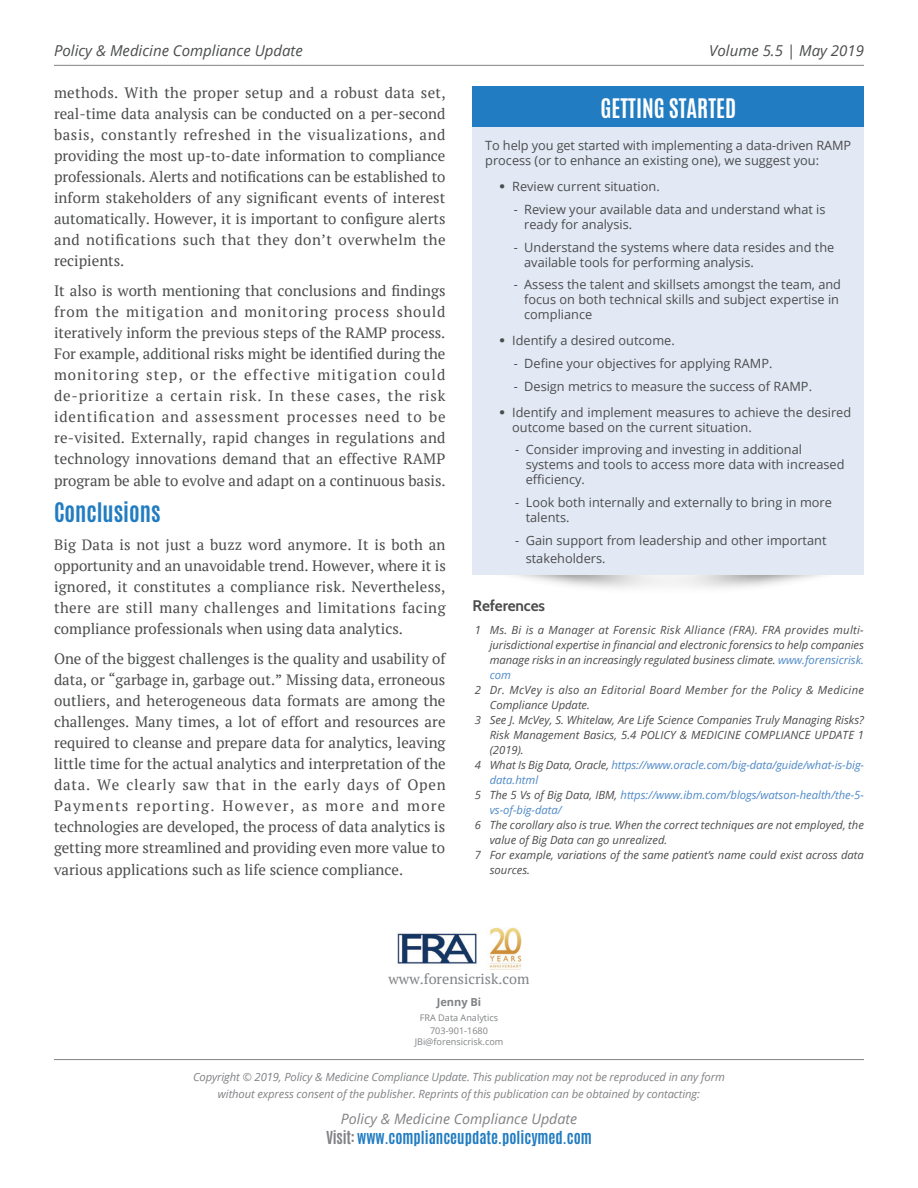
<style>
.page{position:relative;width:918px;height:1188px;background:#fff}
.page>*{position:absolute;margin:0;border:0;box-sizing:border-box;transform-origin:0 0}
.body{font:700 22.5px "Antonio";color:#fff}
.body-2{font:700 22.5px "Antonio";color:#217cc1}
.body-3{font:700 15.3px "Cabin";letter-spacing:-.01em;color:#4b4c4d}
.body-4{font:15px/21px "PT Serif";color:#4b4c4d;text-align:justify}
.t1{font:italic 15px "Open Sans";color:#4b4c4d}
.t2{font:700 15px "Antonio";color:#217cc1}
.Country_Disc{font:14.4px "PT Serif";color:#808285}
.t3{font:italic 14.25px "Open Sans";color:#808285}
.level_2_dash_bullet{font:12.75px/15px "Open Sans";color:#4b4c4d}
.body-5{font:12.75px/15px "Open Sans";letter-spacing:-.01em;color:#4b4c4d}
.footnotes{font:italic 11.25px/15px "Open Sans";color:#4b4c4d;text-align:justify}
.t4{font:italic 11.25px "Open Sans";letter-spacing:-.01em;color:#808285}
.footnotes-2{font:italic 11.25px/15px "Open Sans";color:#4f89c7}
.footnotes-3{font:italic 11.25px/15px "Open Sans";letter-spacing:.025em;color:#4b4c4d}
.Country_Disc-2{font:700 11.1px "Open Sans";color:#808285}
.Country_Disc-3{font:9.15px "Open Sans";color:#808285}
.s1{font-family:"PT Serif";font-size:15px}
.s2{color:#4f89c7}
.s3{color:#4b4c4d}
.s4{color:#808285}
</style>
<div class="page">
<img style="left:397px;top:927px;width:125px;height:43px">
<hr style="left:54px;top:65px;width:810px;height:1px;background:#808285">
<hr style="left:54px;top:1059px;width:810px;height:1px;background:#808285">
<div style="left:472px;top:86px;width:392px;height:41px;background:#217cc1"></div>
<div style="left:472px;top:127px;width:392px;height:448px;background:#e2e9f5"></div>
<p class="t1" style="left:54px;top:40px;width:250px">Policy &amp; Medicine Compliance Update</p>
<p class="t1" style="left:709px;top:40px;width:156px">Volume 5.5 | May 2019</p>
<p class="body-4" style="left:54px;top:82px;width:393px">methods. With the proper setup and a robust data set, real-time data analysis can be conducted on a per-second basis, constantly refreshed in the visualizations, and providing the most up-to-date information to compliance professionals. Alerts and notifications can be established to inform stakeholders of any significant events of interest automatically. However, it is important to configure alerts and notifications such that they don’t overwhelm the recipients.</p>
<p class="body-4" style="left:54px;top:280px;width:393px">It also is worth mentioning that conclusions and findings from the mitigation and monitoring process should iteratively inform the previous steps of the RAMP process.<br>For example, additional risks might be identified during the monitoring step, or the effective mitigation could de-prioritize a certain risk. In these cases, the risk identification and assessment processes need to be re-visited. Externally, rapid changes in regulations and technology innovations demand that an effective RAMP program be able to evolve and adapt on a continuous basis.</p>
<p class="body-2" style="left:54px;top:495px;width:108px">Conclusions</p>
<p class="body-4" style="left:54px;top:534px;width:393px">Big Data is not just a buzz word anymore. It is both an opportunity and an unavoidable trend. However, where it is ignored, it constitutes a compliance risk. Nevertheless, there are still many challenges and limitations facing compliance professionals when using data analytics.</p>
<p class="body-4" style="left:54px;top:648px;width:393px">One of the biggest challenges is the quality and usability of data, or “garbage in, garbage out.” Missing data, erroneous outliers, and heterogeneous data formats are among the challenges. Many times, a lot of effort and resources are required to cleanse and prepare data for analytics, leaving little time for the actual analytics and interpretation of the data. We clearly saw that in the early days of Open Payments reporting. However, as more and more technologies are developed, the process of data analytics is getting more streamlined and providing even more value to various applications such as life science compliance.</p>
<p class="body" style="left:601px;top:91px;width:137px">GETTING STARTED</p>
<p class="body-5" style="left:485px;top:138px;width:368px">To help you get started with implementing a data-driven RAMP process (or to enhance an existing one), we suggest you:</p>
<p class="level_2_dash_bullet" style="left:499px;top:179px;width:163px"><span class="s1">•</span> Review current situation.</p>
<p class="level_2_dash_bullet" style="left:524px;top:201px;width:303px;text-indent:-10px">- Review your available data and understand what is ready for analysis.</p>
<p class="level_2_dash_bullet" style="left:524px;top:239px;width:312px;text-indent:-10px">- Understand the systems where data resides and the available tools for performing analysis.</p>
<p class="level_2_dash_bullet" style="left:524px;top:277px;width:318px;text-indent:-10px">- Assess the talent and skillsets amongst the team, and focus on both technical skills and subject expertise in compliance</p>
<p class="level_2_dash_bullet" style="left:499px;top:333px;width:178px"><span class="s1">•</span> Identify a desired outcome.</p>
<p class="level_2_dash_bullet" style="left:514px;top:356px;width:260px">- Define your objectives for applying RAMP.</p>
<p class="level_2_dash_bullet" style="left:514px;top:378px;width:300px">- Design metrics to measure the success of RAMP.</p>
<p class="level_2_dash_bullet" style="left:512px;top:404px;width:341px;text-indent:-14px"><span class="s1">•</span> Identify and implement measures to achieve the desired outcome based on the current situation.</p>
<p class="level_2_dash_bullet" style="left:526px;top:442px;width:320px;text-indent:-10px">- Consider improving and investing in additional systems and tools to access more data with increased efficiency.</p>
<p class="level_2_dash_bullet" style="left:526px;top:495px;width:308px;text-indent:-10px">- Look both internally and externally to bring in more talents.</p>
<p class="level_2_dash_bullet" style="left:526px;top:531px;width:302px;line-height:18px;text-indent:-10px">- Gain support from leadership and other important stakeholders.</p>
<p class="body-3" style="left:472px;top:597px;width:74px">References</p>
<p class="footnotes" style="left:490px;top:622px;width:376px;text-indent:-15px">1 Ms. Bi is a Manager at Forensic Risk Alliance (FRA). FRA provides multi&shy;jurisdictional expertise in financial and electronic forensics to help companies manage risks in an increasingly regulated business climate. <span class="s2">www.forensicrisk. com</span></p>
<p class="footnotes-3" style="left:490px;top:682px;width:376px;text-indent:-15px">2 Dr. McVey is also an Editorial Board Member for the Policy &amp; Medicine<br>Compliance Update.</p>
<p class="footnotes" style="left:490px;top:712px;width:376px;text-indent:-15px">3 See J. McVey, S. Whitelaw, Are Life Science Companies Truly Managing Risks?<br>Risk Management Basics, 5.4 POLICY &amp; MEDICINE COMPLIANCE UPDATE 1 (2019).</p>
<p class="footnotes-2" style="left:490px;top:757px;width:376px;text-indent:-15px"><span class="s3">4 What Is Big Data, Oracle,</span> https://www.oracle.com/big-data/guide/what-is-big&shy;data.html</p>
<p class="footnotes-2" style="left:490px;top:787px;width:376px;text-indent:-15px"><span class="s3">5 The 5 Vs of Big Data, IBM,</span> https://www.ibm.com/blogs/watson-health/the-5- vs-of-big-data/</p>
<p class="footnotes" style="left:490px;top:817px;width:376px;text-indent:-15px">6 The corollary also is true. When the correct techniques are not employed, the value of Big Data can go unrealized.</p>
<p class="footnotes" style="left:490px;top:847px;width:376px;text-indent:-15px">7 For example, variations of the same patient’s name could exist across data sources.</p>
<p class="Country_Disc" style="left:388px;top:970px;width:143px">www.forensicrisk.com</p>
<p class="Country_Disc-2" style="left:437px;top:994px;width:46px">Jenny Bi</p>
<p class="Country_Disc-3" style="left:420px;top:1011px;width:80px">FRA Data Analytics</p>
<p class="Country_Disc-3" style="left:430px;top:1024px;width:59px">703-901-1680</p>
<p class="Country_Disc-3" style="left:415px;top:1035px;width:90px">JBi@forensicrisk.com</p>
<p class="t4" style="left:193px;top:1070px;width:533px">Copyright © 2019, Policy &amp; Medicine Compliance Update. This publication may not be reproduced in any form</p>
<p class="t4" style="left:218px;top:1086px;width:483px">without express consent of the publisher. Reprints of this publication can be obtained by contacting:</p>
<p class="t3" style="left:341px;top:1109px;width:238px">Policy &amp; Medicine Compliance Update</p>
<p class="t2" style="left:326px;top:1126px;width:267px"><span class="s4">Visit:</span>www.complianceupdate.policymed.com</p>
</div>
